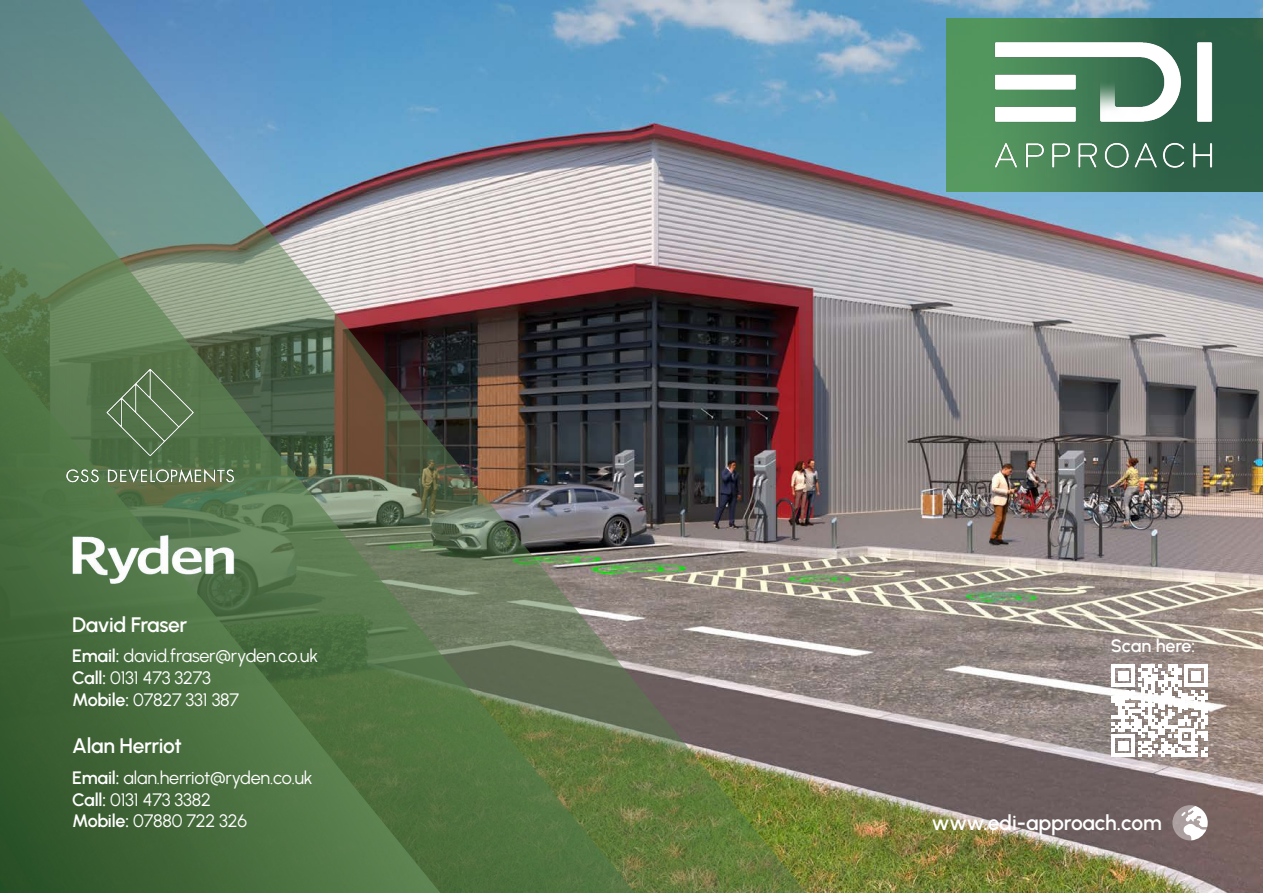
<style>
.page{position:relative;width:1263px;height:893px;background:#fff}
.page>*{position:absolute;margin:0;border:0;box-sizing:border-box;transform-origin:0 0}
.t1{font:600 21px "Urbanist";letter-spacing:-.015em;color:#fff}
.t2{font:18px "Urbanist";letter-spacing:-.01em;color:#fff}
.t3{font:600 18px "Urbanist";letter-spacing:-.01em;color:#fff}
.s1{font-weight:600}
</style>
<div class="page">
<img style="left:812px;top:1px;width:451px;height:892px">
<div style="left:946px;top:19px;width:317px;height:172px;background:linear-gradient(to right,#5a9e63,#235341)"></div>
<img style="left:0;top:0;width:812px;height:893px">
<img style="left:0;top:111px;width:641px;height:782px">
<svg style="left:0;top:351px;width:446px;height:542px;background:#4d6b42"></svg>
<img style="left:72px;top:510px;width:172px;height:93px">
<svg style="left:1111px;top:665px;width:97px;height:92px"></svg>
<svg style="left:1172px;top:805px;width:36px;height:35px"></svg>
<img style="left:991px;top:39px;width:227px;height:132px">
<img style="left:62px;top:342px;width:178px;height:173px">
<p class="t1" style="left:72px;top:611px;width:117px">David Fraser</p>
<p class="t2" style="left:72px;top:644px;width:247px"><span class="s1">Email:</span> david.fraser@ryden.co.uk</p>
<p class="t2" style="left:72px;top:666px;width:140px"><span class="s1">Call:</span> 0131 473 3273</p>
<p class="t2" style="left:72px;top:688px;width:168px"><span class="s1">Mobile:</span> 07827 331 387</p>
<p class="t1" style="left:72px;top:732px;width:111px">Alan Herriot</p>
<p class="t2" style="left:72px;top:766px;width:242px"><span class="s1">Email:</span> alan.herriot@ryden.co.uk</p>
<p class="t2" style="left:72px;top:787px;width:140px"><span class="s1">Call:</span> 0131 473 3382</p>
<p class="t2" style="left:72px;top:809px;width:176px"><span class="s1">Mobile:</span> 07880 722 326</p>
<p class="t1" style="left:932px;top:808px;width:231px">www.edi-approach.com</p>
<p class="t3" style="left:1111px;top:634px;width:86px">Scan here:</p>
</div>
